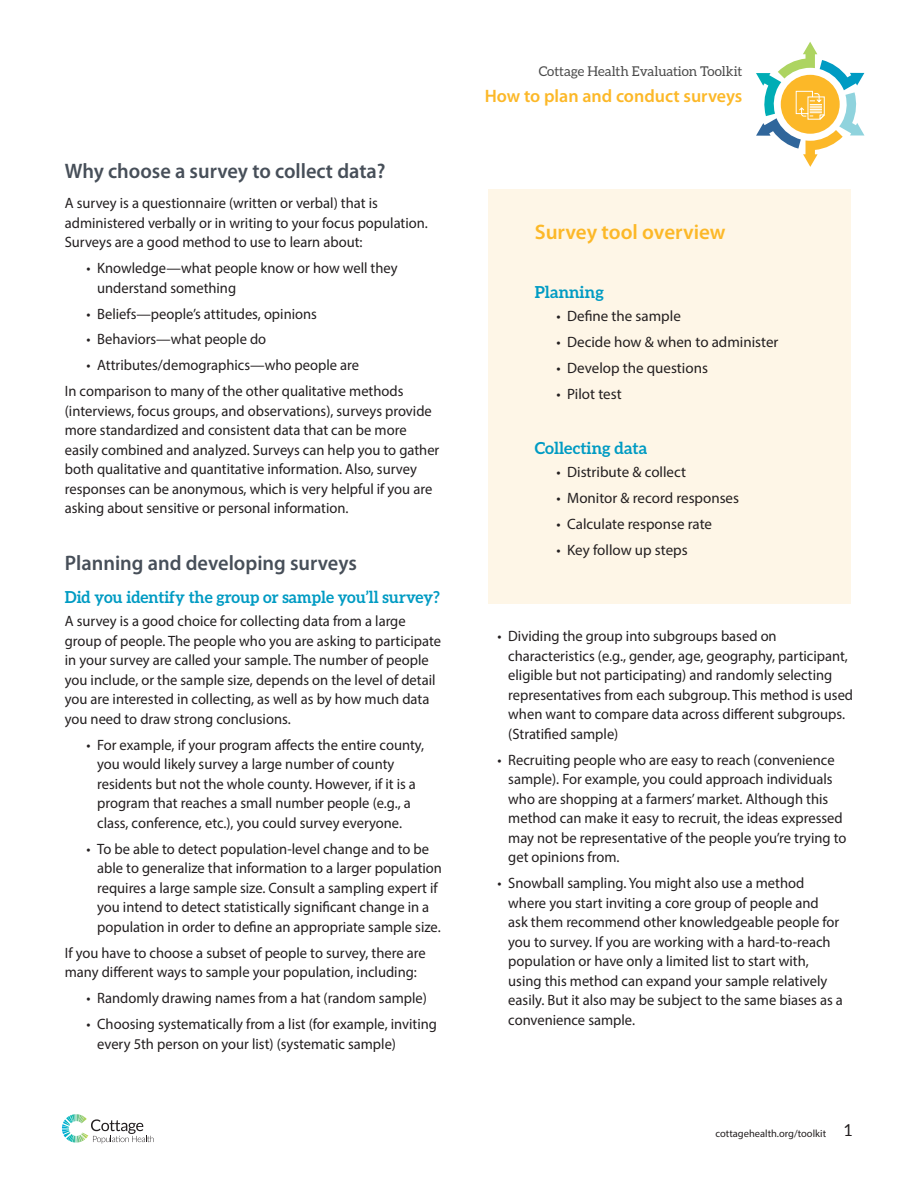
<style>
.page{position:relative;width:918px;height:1188px;background:#fff}
.page>*{position:absolute;margin:0;border:0;box-sizing:border-box;transform-origin:0 0}
.template_case_study{font:600 21px "Myriad Pro";color:#474f59}
.template_case_study-2{font:600 21px "Myriad Pro";color:#fcb828}
.t1{font:600 18px "Myriad Pro";color:#fcb828}
.subheads{font:700 16.5px "Aleo";color:#009bc3}
.body{font:16.5px "Aleo";color:#231f20}
.Bullets{font:15px/19.5px "Myriad Pro";color:#231f20}
.body-2{font:15px/19.5px "Myriad Pro";color:#231f20}
.t2{font:13.5px "Aleo";color:#4a4a4a}
.t3{font:10.5px "Myriad Pro";color:#231f20}
</style>
<div class="page">
<svg style="left:62px;top:1114px;width:92px;height:30px"></svg>
<svg style="left:756px;top:42px;width:108px;height:125px"></svg>
<div style="left:488px;top:189px;width:363px;height:414px;background:#fef6e7"></div>
<p class="template_case_study" style="left:65px;top:157px;width:322px">Why choose a survey to collect data?</p>
<p class="body-2" style="left:65px;top:193px;width:365px">A survey is a questionnaire (written or verbal) that is administered verbally or in writing to your focus population.<br>Surveys are a good method to use to learn about:</p>
<p class="Bullets" style="left:97px;top:258px;width:302px;text-indent:-11px">• Knowledge—what people know or how well they understand something</p>
<p class="Bullets" style="left:86px;top:303px;width:232px">• Beliefs—people’s attitudes, opinions</p>
<p class="Bullets" style="left:86px;top:329px;width:181px">• Behaviors—what people do</p>
<p class="Bullets" style="left:86px;top:355px;width:274px">• Attributes/demographics—who people are</p>
<p class="body-2" style="left:65px;top:381px;width:376px">In comparison to many of the other qualitative methods (interviews, focus groups, and observations), surveys provide more standardized and consistent data that can be more easily combined and analyzed. Surveys can help you to gather both qualitative and quantitative information. Also, survey responses can be anonymous, which is very helpful if you are asking about sensitive or personal information.</p>
<p class="template_case_study" style="left:65px;top:549px;width:294px">Planning and developing surveys</p>
<p class="subheads" style="left:65px;top:588px;width:377px">Did you identify the group or sample you’ll survey?</p>
<p class="body-2" style="left:65px;top:611px;width:378px">A survey is a good choice for collecting data from a large group of people. The people who you are asking to participate in your survey are called your sample. The number of people you include, or the sample size, depends on the level of detail you are interested in collecting, as well as by how much data you need to draw strong conclusions.</p>
<p class="Bullets" style="left:97px;top:735px;width:329px;text-indent:-11px">• For example, if your program affects the entire county, you would likely survey a large number of county residents but not the whole county. However, if it is a program that reaches a small number people (e.g., a class, conference, etc.), you could survey everyone.</p>
<p class="Bullets" style="left:97px;top:839px;width:346px;text-indent:-11px">• To be able to detect population-level change and to be able to generalize that information to a larger population requires a large sample size. Consult a sampling expert if you intend to detect statistically significant change in a population in order to define an appropriate sample size.</p>
<p class="body-2" style="left:65px;top:943px;width:362px">If you have to choose a subset of people to survey, there are many different ways to sample your population, including:</p>
<p class="Bullets" style="left:86px;top:988px;width:342px">• Randomly drawing names from a hat (random sample)</p>
<p class="Bullets" style="left:97px;top:1014px;width:341px;text-indent:-11px">• Choosing systematically from a list (for example, inviting every 5th person on your list) (systematic sample)</p>
<p class="t2" style="left:539px;top:63px;width:205px">Cottage Health Evaluation Toolkit</p>
<p class="t1" style="left:485px;top:85px;width:259px">How to plan and conduct surveys</p>
<p class="template_case_study-2" style="left:535px;top:218px;width:192px">Survey tool overview</p>
<p class="subheads" style="left:535px;top:283px;width:71px">Planning</p>
<p class="Bullets" style="left:556px;top:306px;width:126px">• Define the sample</p>
<p class="Bullets" style="left:556px;top:332px;width:224px">• Decide how &amp; when to administer</p>
<p class="Bullets" style="left:556px;top:358px;width:153px">• Develop the questions</p>
<p class="Bullets" style="left:556px;top:384px;width:67px">• Pilot test</p>
<p class="subheads" style="left:535px;top:439px;width:114px">Collecting data</p>
<p class="Bullets" style="left:556px;top:462px;width:131px">• Distribute &amp; collect</p>
<p class="Bullets" style="left:556px;top:488px;width:184px">• Monitor &amp; record responses</p>
<p class="Bullets" style="left:556px;top:514px;width:157px">• Calculate response rate</p>
<p class="Bullets" style="left:556px;top:540px;width:133px">• Key follow up steps</p>
<p class="Bullets" style="left:508px;top:626px;width:346px;text-indent:-11px">• Dividing the group into subgroups based on characteristics (e.g., gender, age, geography, participant, eligible but not participating) and randomly selecting representatives from each subgroup. This method is used when want to compare data across different subgroups. (Stratified sample)</p>
<p class="Bullets" style="left:508px;top:750px;width:340px;text-indent:-11px">• Recruiting people who are easy to reach (convenience sample). For example, you could approach individuals who are shopping at a farmers’ market. Although this method can make it easy to recruit, the ideas expressed may not be representative of the people you’re trying to get opinions from.</p>
<p class="Bullets" style="left:508px;top:873px;width:336px;text-indent:-11px">• Snowball sampling. You might also use a method where you start inviting a core group of people and<br>ask them recommend other knowledgeable people for you to survey. If you are working with a hard-to-reach population or have only a limited list to start with, using this method can expand your sample relatively easily. But it also may be subject to the same biases as a convenience sample.</p>
<p class="t3" style="left:716px;top:1127px;width:112px">cottagehealth.org/toolkit</p>
<p class="body" style="left:845px;top:1121px;width:9px">1</p>
</div>
